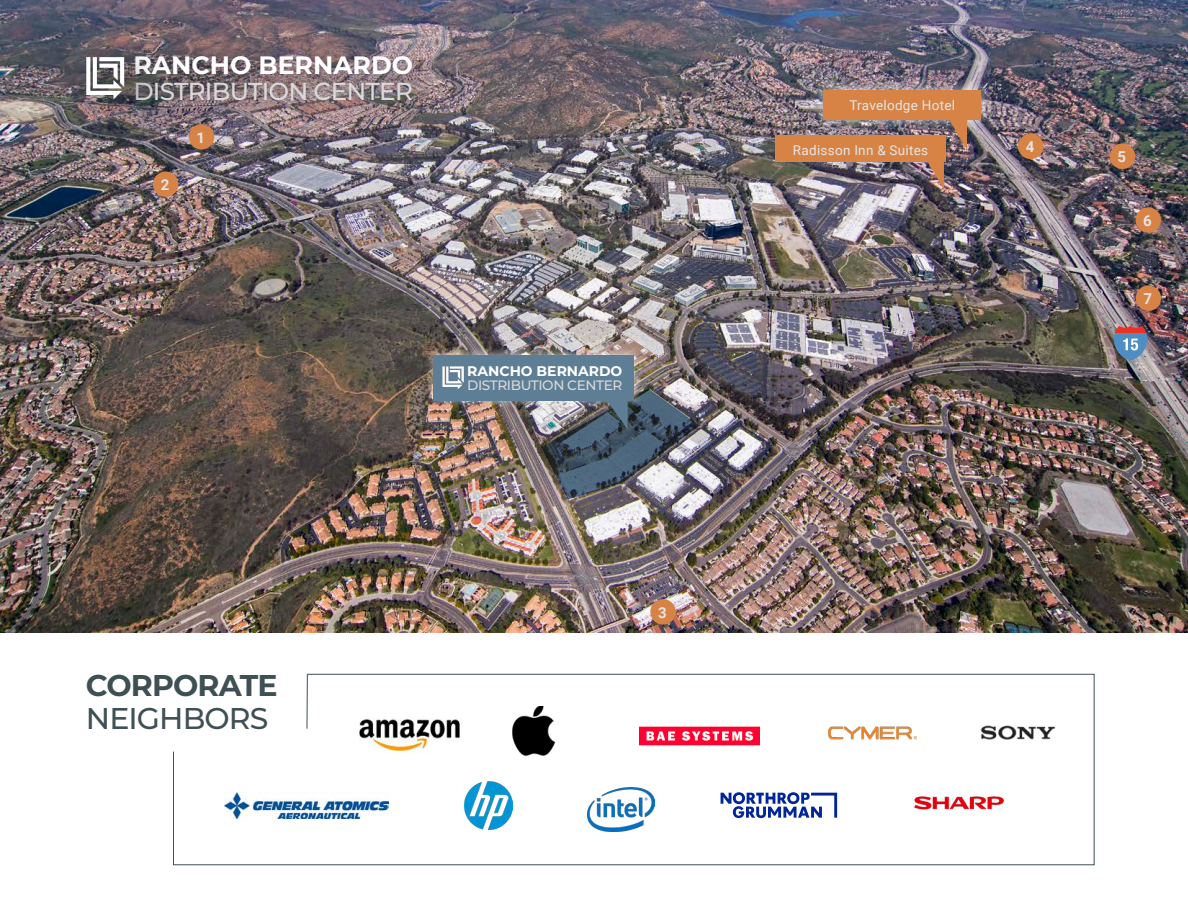
<style>
.page{position:relative;width:1188px;height:918px;background:#fff}
.page>*{position:absolute;margin:0;border:0;box-sizing:border-box;transform-origin:0 0}
.t1{font:700 30px/33px "Montserrat";letter-spacing:-.03em;color:#3f5055}
.t2{font:700 25.2px "Montserrat";color:#fff}
.t3{font:500 24.6px "Montserrat";letter-spacing:-.03em;color:#d9d9d9}
.SRB_Subhead{font:700 15px "Roboto";color:#e5e5e5}
.t4{font:700 13.95px "Montserrat";color:#fff}
.t5{font:500 13.65px "Montserrat";letter-spacing:-.03em;color:#d9d9d9}
.SRB_Label{font:13.5px "Roboto";letter-spacing:.02em;color:#e5e5e5}
.s1{font-weight:500}
</style>
<div class="page">
<img style="left:0;top:0;width:1188px;height:632px">
<div style="left:775px;top:135px;width:171px;height:27px;background:#d68345"></div>
<svg style="left:925px;top:162px;width:19px;height:27px"></svg>
<div style="left:811px;top:78px;width:182px;height:54px;background:#fff;opacity:.75"></div>
<div style="left:823px;top:90px;width:158px;height:29px;background:#d68345"></div>
<svg style="left:948px;top:119px;width:19px;height:31px"></svg>
<svg style="left:1114px;top:326px;width:33px;height:34px"></svg>
<div style="left:1136px;top:286px;width:25px;height:25px;background:#d68345;border-radius:50%"></div>
<div style="left:1136px;top:207px;width:25px;height:26px;background:#d68345;border-radius:50%"></div>
<div style="left:1110px;top:144px;width:25px;height:25px;background:#d68345;border-radius:50%"></div>
<div style="left:1018px;top:134px;width:25px;height:25px;background:#d68345;border-radius:50%"></div>
<div style="left:650px;top:599px;width:26px;height:26px;background:#d68345;border-radius:50%"></div>
<div style="left:153px;top:172px;width:25px;height:25px;background:#d68345;border-radius:50%"></div>
<div style="left:189px;top:124px;width:25px;height:26px;background:#d68345;border-radius:50%"></div>
<svg style="left:173px;top:674px;width:922px;height:192px"></svg>
<hr style="left:307px;top:674px;width:1px;height:55px;background:#3f5055">
<div style="left:425px;top:346px;width:217px;height:63px;background:#fff;opacity:.75"></div>
<div style="left:433px;top:355px;width:201px;height:45px;background:#5e7e95"></div>
<img style="left:536px;top:383px;width:170px;height:122px">
<svg style="left:442px;top:366px;width:22px;height:23px"></svg>
<div style="left:119px;top:39px;width:327px;height:96px;background:#231f20;opacity:.75"></div>
<div style="left:69px;top:40px;width:90px;height:91px;background:#231f20;opacity:.75"></div>
<svg style="left:86px;top:57px;width:38px;height:42px"></svg>
<p class="t2" style="left:133px;top:47px;width:281px">RANCHO BERNARDO</p>
<p class="t3" style="left:133px;top:74px;width:281px">DISTRIBUTION CENTER</p>
<p class="SRB_Subhead" style="left:161px;top:174px;width:10px">2</p>
<p class="SRB_Subhead" style="left:197px;top:127px;width:10px">1</p>
<p class="t4" style="left:467px;top:361px;width:157px">RANCHO BERNARDO</p>
<p class="t5" style="left:467px;top:376px;width:157px">DISTRIBUTION CENTER</p>
<p class="t1" style="left:86px;top:667px;width:193px">CORPORATE<br><span class="s1">NEIGHBORS</span></p>
<p class="SRB_Subhead" style="left:658px;top:602px;width:10px">3</p>
<p class="SRB_Label" style="left:849px;top:96px;width:107px">Travelodge Hotel</p>
<p class="SRB_Label" style="left:793px;top:141px;width:137px">Radisson Inn &amp; Suites</p>
<p class="SRB_Subhead" style="left:1026px;top:137px;width:10px">4</p>
<p class="SRB_Subhead" style="left:1118px;top:146px;width:10px">5</p>
<p class="SRB_Subhead" style="left:1143px;top:210px;width:10px">6</p>
<p class="SRB_Subhead" style="left:1143px;top:288px;width:10px">7</p>
</div>
